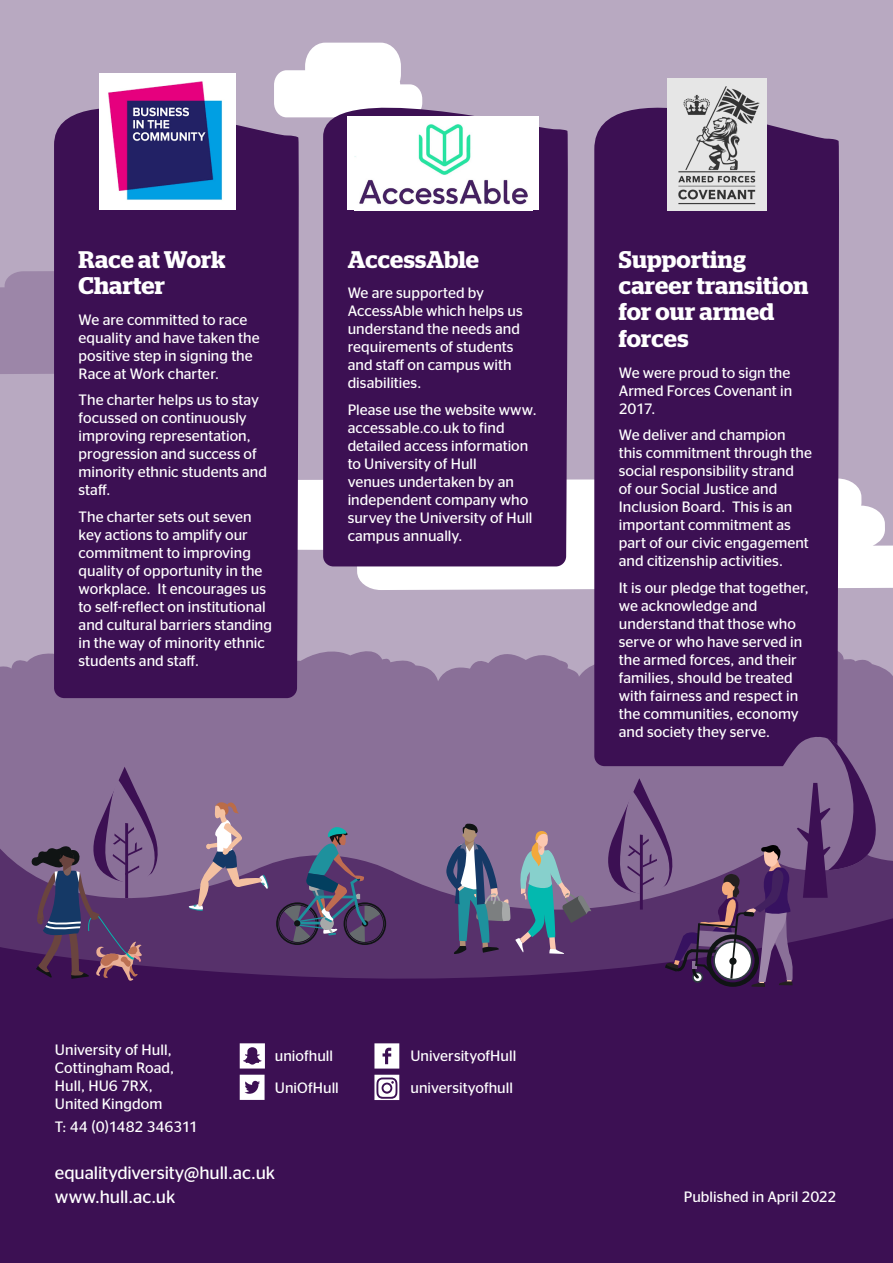
<style>
.page{position:relative;width:893px;height:1263px;background:#b8a9c1}
.page>*{position:absolute;margin:0;border:0;box-sizing:border-box;transform-origin:0 0}
.Sub_Headers_-_Purple{font:600 24px/26.4px "Stag";letter-spacing:.01em;color:#fff}
.Body_with_bullets{font:18px/24px "Stag Sans";letter-spacing:-.005em;color:#fff}
.Body_copy{font:15px/18px "Stag Sans";letter-spacing:.005em;color:#fff}
.Body_with_bullets-2{font:15px "Stag Sans";color:#fff}
.Body_copy-2{font:15px "Stag Sans";letter-spacing:-.015em;color:#fff}
.s1{font-family:"Source Sans Variable"}
</style>
<div class="page">
<svg style="left:300px;top:478px;width:593px;height:112px;fill:#fff"></svg>
<div style="left:0;top:271px;width:54px;height:103px;background:#9c86a8"></div>
<svg style="left:300px;top:43px;width:101px;height:74px;background:#f9f8fa"></svg>
<div style="left:0;top:651px;width:893px;height:139px;background:#8a7098"></div>
<div style="left:54px;top:70px;width:246px;height:628px;background:#3c1053"></div>
<div style="left:594px;top:78px;width:246px;height:688px;background:#3c1053"></div>
<svg style="left:323px;top:76px;width:246px;height:490px;background:#4c2461"></svg>
<div style="left:99px;top:74px;width:136px;height:136px;background:#fff"></div>
<img style="left:108px;top:81px;width:114px;height:119px">
<div style="left:348px;top:117px;width:191px;height:93px;background:#fff"></div>
<img style="left:354px;top:124px;width:174px;height:81px">
<img style="left:667px;top:79px;width:99px;height:131px">
<div style="left:0;top:992px;width:893px;height:271px;background:#3c1053"></div>
<svg style="left:0;top:790px;width:893px;height:202px;background:#644176"></svg>
<svg style="left:187px;top:799px;width:82px;height:112px;background:#8b6e90"></svg>
<svg style="left:446px;top:823px;width:145px;height:131px;background:#6d6e8d"></svg>
<svg style="left:276px;top:822px;width:110px;height:123px;background:#605177"></svg>
<svg style="left:600px;top:736px;width:293px;height:251px;background:#664577"></svg>
<svg style="left:374px;top:1043px;width:25px;height:25px"></svg>
<svg style="left:240px;top:1075px;width:25px;height:25px"></svg>
<svg style="left:374px;top:1075px;width:25px;height:25px"></svg>
<svg style="left:240px;top:1043px;width:25px;height:25px"></svg>
<svg style="left:31px;top:767px;width:133px;height:214px;background:#6b4f7a"></svg>
<p class="Sub_Headers_-_Purple" style="left:79px;top:246px;width:148px">Race at Work<br>Charter</p>
<p class="Body_copy" style="left:79px;top:309px;width:182px">We are committed to race equality and have taken the positive step in signing the<br>Race at Work charter.</p>
<p class="Body_copy" style="left:79px;top:390px;width:190px">The charter helps us to stay focussed on continuously improving representation, progression and success of minority ethnic students and staff.</p>
<p class="Body_copy" style="left:79px;top:506px;width:195px">The charter sets out seven key actions to amplify our commitment to improving quality of opportunity in the workplace. It encourages us to self-reflect on institutional and cultural barriers standing in the way of minority ethnic students and staff.</p>
<p class="Sub_Headers_-_Purple" style="left:348px;top:246px;width:133px">AccessAble</p>
<p class="Body_copy" style="left:348px;top:283px;width:177px">We are supported by<br>AccessAble which helps us understand the needs and requirements of students and staff on campus with disabilities.</p>
<p class="Body_copy" style="left:348px;top:399px;width:191px">Please use the website www. accessable.co.uk to find detailed access information to University of Hull<br>venues undertaken by an independent company who survey the University of Hull campus annually.</p>
<p class="Sub_Headers_-_Purple" style="left:619px;top:246px;width:191px">Supporting career transition for our armed forces</p>
<p class="Body_copy" style="left:619px;top:362px;width:175px">We were proud to sign the<br>Armed Forces Covenant in<br>2017.</p>
<p class="Body_copy" style="left:619px;top:425px;width:195px">We deliver and champion this commitment through the social responsibility strand<br>of our Social Justice and<br>Inclusion Board. This is an important commitment as part of our civic engagement and citizenship activities.</p>
<p class="Body_copy" style="left:619px;top:577px;width:192px">It is our pledge that together, we acknowledge and understand that those who serve or who have served in the armed forces, and their families, should be treated with fairness and respect in the communities, economy and society they serve.</p>
<p class="Body_copy" style="left:55px;top:1040px;width:121px">University of Hull,<br>Cottingham Road,<br>Hull, HU6 7RX,<br>United Kingdom</p>
<p class="Body_copy-2" style="left:55px;top:1116px;width:145px">T: 44 <span class="s1">(</span>0<span class="s1">)</span>1482 346311</p>
<p class="Body_copy" style="left:275px;top:1046px;width:60px">uniofhull</p>
<p class="Body_copy" style="left:275px;top:1077px;width:66px">UniOfHull</p>
<p class="Body_with_bullets" style="left:55px;top:1159px;width:222px">equalitydiversity<span class="s1">@</span>hull.ac.uk www.hull.ac.uk</p>
<p class="Body_copy" style="left:410px;top:1046px;width:107px">UniversityofHull</p>
<p class="Body_copy" style="left:410px;top:1077px;width:104px">universityofhull</p>
<p class="Body_with_bullets-2" style="left:684px;top:1186px;width:154px">Published in April 2022</p>
</div>
